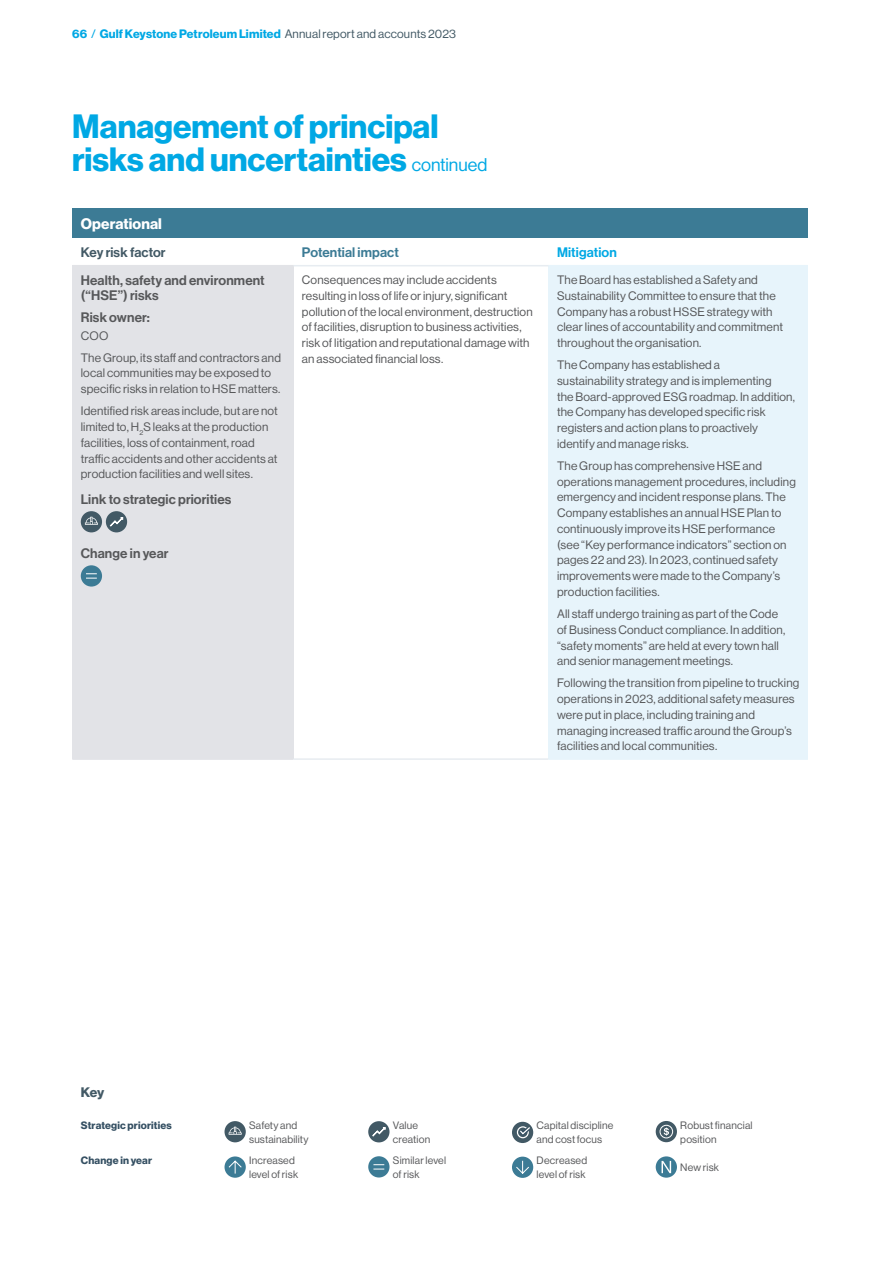
<style>
.page{position:relative;width:893px;height:1263px;background:#fff}
.page>*{position:absolute;margin:0;border:0;box-sizing:border-box;transform-origin:0 0}
.t1{font:700 33px/33px "Haas Grot Disp 75";color:#00a8e4}
.t2{font:700 15px "Haas Grot Disp 75";letter-spacing:.01em;color:#fff}
.t3{font:500 13.5px/15px "Haas Grot Disp 65";letter-spacing:.01em;color:#57585a}
.t4{font:500 13.5px "Haas Grot Disp 65";letter-spacing:.01em;color:#3c7b95}
.t5{font:500 13.5px "Haas Grot Disp 65";color:#425965}
.t6{font:500 13.5px "Haas Grot Disp 65";letter-spacing:.01em;color:#00a8e4}
.t7{font:700 13.5px "Haas Grot Disp 75";color:#425965}
.t8{font:12px/15.8px "Haas Grot Disp 55 Roman";letter-spacing:.015em;color:#57585a}
.t9{font:700 12px "Haas Grot Disp 75";letter-spacing:.01em;color:#00a8e4}
.t10{font:10.5px/13.8px "Haas Grot Disp 55 Roman";letter-spacing:.015em;color:#57585a}
.t11{font:700 10.5px "Haas Grot Disp 75";letter-spacing:.02em;color:#344f62}
.s1{font-family:"Haas Grot Disp 55 Roman";font-weight:400}
.s2{font-family:"Haas Grot Disp 55 Roman";font-weight:400;color:#425965}
.s3{font-family:"Haas Grot Disp 55 Roman";font-weight:400;font-size:18px}
</style>
<div class="page">
<div style="left:72px;top:208px;width:736px;height:30px;background:#3c7b95"></div>
<div style="left:72px;top:266px;width:221px;height:493px;background:#e2e3e7"></div>
<div style="left:549px;top:266px;width:259px;height:493px;background:#e7f4fb"></div>
<hr style="left:72px;top:265px;width:221px;height:1px;background:#e2e3e7">
<hr style="left:293px;top:265px;width:256px;height:1px;background:#e7ecf1">
<hr style="left:549px;top:265px;width:259px;height:1px;background:#e7f4fb">
<hr style="left:293px;top:758px;width:256px;height:2px;background:#e7ecf1">
<hr style="left:72px;top:758px;width:221px;height:2px;background:#e2e3e7">
<hr style="left:549px;top:758px;width:259px;height:2px;background:#e7f4fb">
<div style="left:81px;top:511px;width:21px;height:21px;background:#425965;border-radius:50%"></div>
<svg style="left:85px;top:517px;width:13px;height:8px"></svg>
<div style="left:106px;top:511px;width:21px;height:21px;background:#425965;border-radius:50%"></div>
<svg style="left:109px;top:517px;width:15px;height:10px"></svg>
<div style="left:81px;top:565px;width:21px;height:22px;background:#3c7b95;border-radius:50%"></div>
<svg style="left:86px;top:573px;width:11px;height:6px"></svg>
<div style="left:225px;top:1121px;width:21px;height:21px;background:#425965;border-radius:50%"></div>
<svg style="left:229px;top:1127px;width:13px;height:8px"></svg>
<div style="left:368px;top:1121px;width:21px;height:21px;background:#425965;border-radius:50%"></div>
<svg style="left:372px;top:1127px;width:14px;height:10px"></svg>
<div style="left:512px;top:1122px;width:21px;height:21px;background:#425965;border-radius:50%"></div>
<svg style="left:515px;top:1123px;width:19px;height:15px"></svg>
<svg style="left:656px;top:1121px;width:21px;height:21px"></svg>
<div style="left:660px;top:1125px;width:13px;height:13px;border:1px solid #fff;border-radius:50%"></div>
<svg style="left:664px;top:1127px;width:5px;height:9px"></svg>
<div style="left:225px;top:1156px;width:21px;height:22px;background:#3c7b95;border-radius:50%"></div>
<svg style="left:228px;top:1160px;width:14px;height:14px"></svg>
<div style="left:368px;top:1156px;width:21px;height:21px;background:#3c7b95;border-radius:50%"></div>
<svg style="left:373px;top:1164px;width:11px;height:6px"></svg>
<svg style="left:512px;top:1156px;width:21px;height:22px"></svg>
<svg style="left:515px;top:1160px;width:15px;height:14px"></svg>
<svg style="left:656px;top:1156px;width:21px;height:22px"></svg>
<svg style="left:661px;top:1161px;width:10px;height:12px"></svg>
<p class="t9" style="left:72px;top:27px;width:385px">66 <span class="s1">/</span> Gulf Keystone Petroleum Limited <span class="s2">Annual report and accounts 2023</span></p>
<h1 class="t1" style="left:72px;top:111px;width:417px">Management of principal risks and uncertainties <span class="s3">continued</span></h1>
<p class="t2" style="left:81px;top:215px;width:83px">Operational</p>
<p class="t5" style="left:81px;top:245px;width:86px">Key risk factor</p>
<p class="t4" style="left:302px;top:245px;width:99px">Potential impact</p>
<p class="t6" style="left:557px;top:245px;width:61px">Mitigation</p>
<p class="t3" style="left:81px;top:273px;width:185px">Health, safety and environment (“HSE”) risks</p>
<p class="t3" style="left:81px;top:310px;width:71px">Risk owner:</p>
<p class="t8" style="left:81px;top:324px;width:202px;line-height:22.2px">COO<br>The Group, its staff and contractors and</p>
<p class="t8" style="left:81px;top:365px;width:201px">local communities may be exposed to specific risks in relation to HSE matters.</p>
<p class="t8" style="left:81px;top:403px;width:198px">Identified risk areas include, but are not limited to, H<sub>2</sub>S leaks at the production facilities, loss of containment, road traffic accidents and other accidents at production facilities and well sites.</p>
<p class="t3" style="left:81px;top:492px;width:152px">Link to strategic priorities</p>
<p class="t8" style="left:302px;top:272px;width:232px">Consequences may include accidents resulting in loss of life or injury, significant pollution of the local environment, destruction of facilities, disruption to business activities, risk of litigation and reputational damage with an associated financial loss.</p>
<p class="t8" style="left:557px;top:272px;width:228px">The Board has established a Safety and Sustainability Committee to ensure that the Company has a robust HSSE strategy with clear lines of accountability and commitment throughout the organisation.</p>
<p class="t8" style="left:557px;top:357px;width:240px">The Company has established a<br>sustainability strategy and is implementing<br>the Board‑approved ESG roadmap. In addition, the Company has developed specific risk registers and action plans to proactively identify and manage risks.</p>
<p class="t8" style="left:557px;top:458px;width:240px">The Group has comprehensive HSE and operations management procedures, including emergency and incident response plans. The Company establishes an annual HSE Plan to continuously improve its HSE performance (see “Key performance indicators” section on pages 22 and 23). In 2023, continued safety improvements were made to the Company’s production facilities.</p>
<p class="t8" style="left:557px;top:606px;width:230px">All staff undergo training as part of the Code of Business Conduct compliance. In addition, “safety moments” are held at every town hall and senior management meetings.</p>
<p class="t8" style="left:557px;top:675px;width:244px">Following the transition from pipeline to trucking operations in 2023, additional safety measures were put in place, including training and managing increased traffic around the Group’s facilities and local communities.</p>
<p class="t3" style="left:81px;top:546px;width:89px">Change in year</p>
<p class="t7" style="left:81px;top:1084px;width:25px">Key</p>
<p class="t11" style="left:81px;top:1119px;width:92px">Strategic priorities</p>
<p class="t10" style="left:249px;top:1118px;width:61px">Safety and sustainability</p>
<p class="t10" style="left:393px;top:1118px;width:39px">Value creation</p>
<p class="t10" style="left:537px;top:1118px;width:78px">Capital discipline and cost focus</p>
<p class="t10" style="left:680px;top:1118px;width:74px">Robust financial position</p>
<p class="t11" style="left:81px;top:1154px;width:73px">Change in year</p>
<p class="t10" style="left:249px;top:1153px;width:51px">Increased level of risk</p>
<p class="t10" style="left:393px;top:1153px;width:55px">Similar level of risk</p>
<p class="t10" style="left:537px;top:1153px;width:52px">Decreased level of risk</p>
<p class="t10" style="left:680px;top:1160px;width:40px">New risk</p>
</div>
